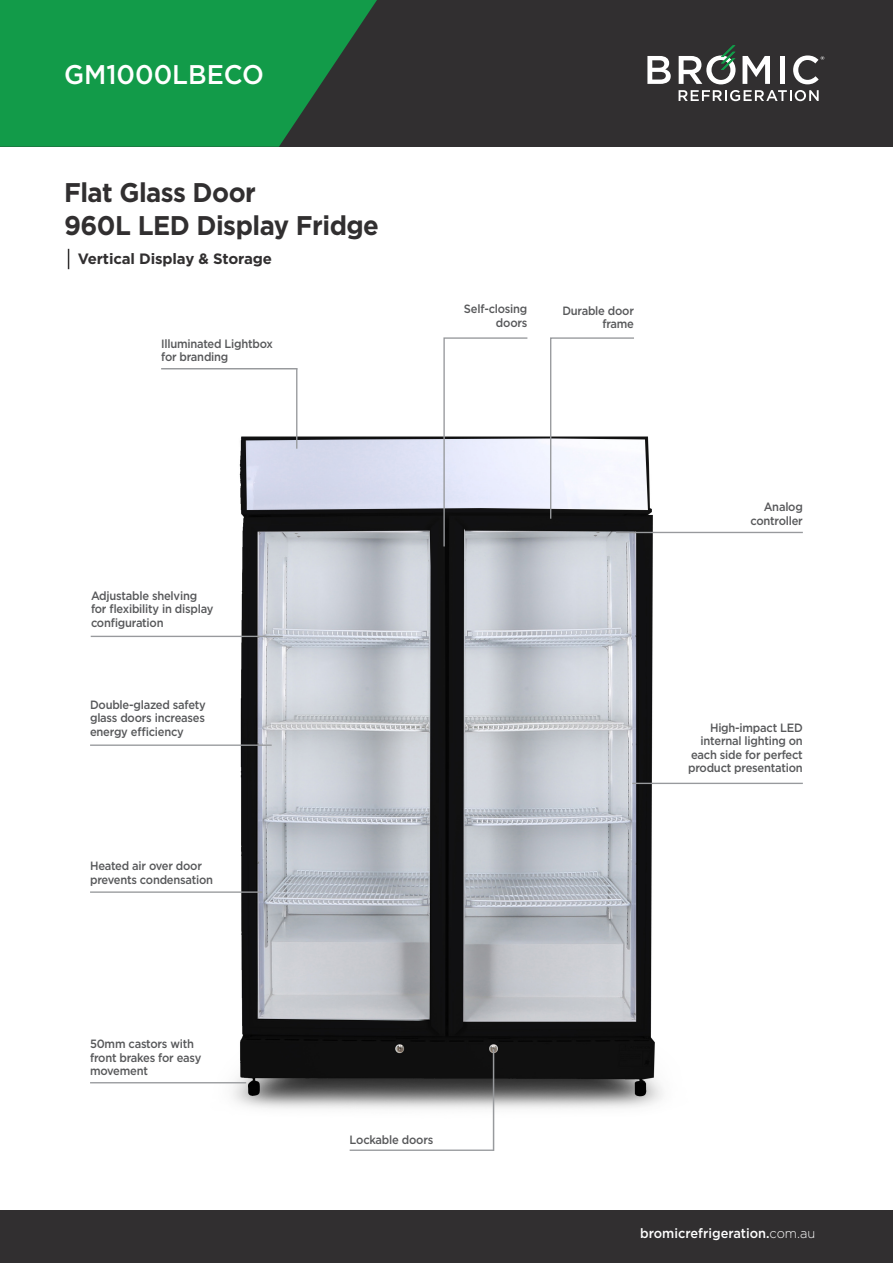
<style>
.page{position:relative;width:893px;height:1263px;background:#fff}
.page>*{position:absolute;margin:0;border:0;box-sizing:border-box;transform-origin:0 0}
.t1{font:700 27px "Gotham";letter-spacing:-.02em;color:#312f30;scale:.95 1}
.t2{font:500 27px "Gotham";color:#fff;scale:.95 1}
.t3{font:700 15px "Gotham";letter-spacing:-.01em;color:#312f30}
.t4{font:500 13.5px "Gotham";color:#fff;scale:.95 1}
.t5{font:500 12px/13.5px "Gotham";letter-spacing:-.02em;color:#57585a;text-align:right;scale:.93 1}
.s1{font-weight:300}
</style>
<div class="page">
<div style="left:0;top:0;width:893px;height:147px;background:#312f30"></div>
<svg style="left:0;top:0;width:377px;height:147px;background:#158e46"></svg>
<div style="left:0;top:1211px;width:893px;height:52px;background:#312f30"></div>
<img style="left:191px;top:390px;width:510px;height:728px">
<svg style="left:549px;top:337px;width:86px;height:183px"></svg>
<hr style="left:91px;top:636px;width:192px;height:1px;background:#989a9d">
<hr style="left:90px;top:744px;width:182px;height:2px;background:#989a9d">
<hr style="left:616px;top:532px;width:187px;height:1px;background:#989a9d">
<hr style="left:296px;top:368px;width:1px;height:81px;background:#989a9d">
<hr style="left:161px;top:368px;width:136px;height:1px;background:#989a9d">
<hr style="left:350px;top:1149px;width:144px;height:2px;background:#989a9d">
<hr style="left:493px;top:1049px;width:1px;height:102px;background:#989a9d">
<hr style="left:632px;top:783px;width:171px;height:1px;background:#989a9d">
<hr style="left:90px;top:891px;width:172px;height:2px;background:#989a9d">
<hr style="left:90px;top:1082px;width:156px;height:1px;background:#989a9d">
<svg style="left:443px;top:337px;width:86px;height:211px"></svg>
<svg style="left:647px;top:56px;width:24px;height:28px"></svg>
<svg style="left:742px;top:56px;width:28px;height:28px"></svg>
<div style="left:780px;top:56px;width:5px;height:28px;background:#fff"></div>
<svg style="left:793px;top:55px;width:31px;height:29px"></svg>
<svg style="left:679px;top:45px;width:56px;height:39px"></svg>
<svg style="left:679px;top:90px;width:140px;height:11px"></svg>
<svg style="left:68px;top:249px;width:1px;height:20px"></svg>
<p class="t2" style="left:64px;top:57px;width:212px">GM1000LBECO</p>
<p class="t1" style="left:64px;top:175px;width:203px">Flat Glass Door</p>
<p class="t1" style="left:64px;top:208px;width:333px">960L LED Display Fridge</p>
<p class="t3" style="left:78px;top:249px;width:196px">Vertical Display &amp; Storage</p>
<p class="t5" style="left:161px;top:337px;width:122px;text-align:left">Illuminated Lightbox for branding</p>
<p class="t5" style="left:91px;top:588px;width:133px;text-align:left">Adjustable shelving for flexibility in display configuration</p>
<p class="t5" style="left:90px;top:697px;width:126px;text-align:justify">Double-glazed safety glass doors increases energy efficiency</p>
<p class="t5" style="left:90px;top:859px;width:134px;text-align:left">Heated air over door prevents condensation</p>
<p class="t5" style="left:464px;top:302px;width:70px">Self-closing doors</p>
<p class="t5" style="left:562px;top:303px;width:78px">Durable door frame</p>
<p class="t5" style="left:750px;top:500px;width:58px">Analog controller</p>
<p class="t5" style="left:688px;top:721px;width:125px">High-impact LED internal lighting on each side for perfect product presentation</p>
<p class="t5" style="left:90px;top:1037px;width:121px;text-align:left">50mm castors with front brakes for easy movement</p>
<p class="t5" style="left:350px;top:1133px;width:91px">Lockable doors</p>
<p class="t4" style="left:640px;top:1224px;width:186px">bromicrefrigeration.<span class="s1">com.au</span></p>
</div>
